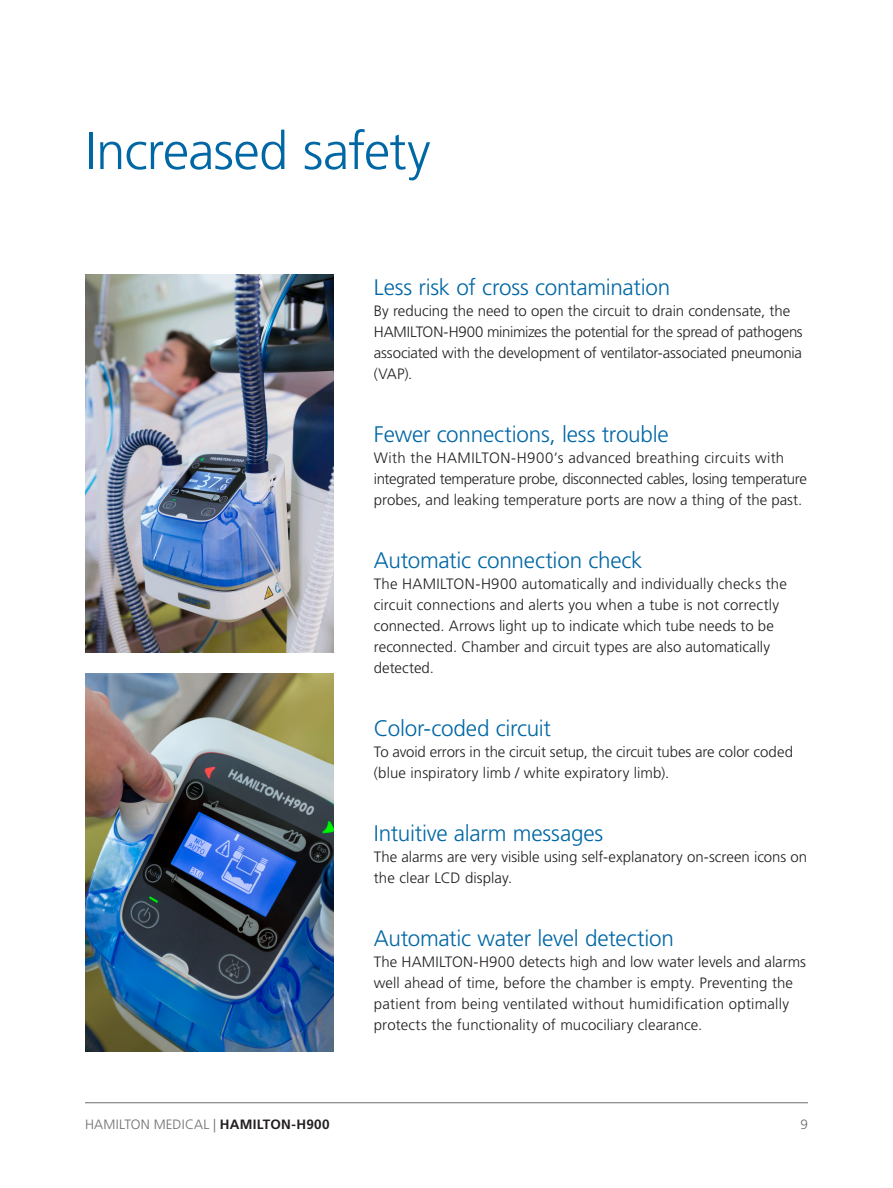
<style>
.page{position:relative;width:893px;height:1188px;background:#fff}
.page>*{position:absolute;margin:0;border:0;box-sizing:border-box;transform-origin:0 0}
.headline_blue{font:300 52.5px "Frutiger LT Std";letter-spacing:-.02em;color:#0067a5}
.subline_citation{font:300 22.5px "Frutiger LT Std";letter-spacing:-.01em;color:#0067a5}
.running_text_black{font:300 15px/21px "Frutiger LT Std";letter-spacing:.005em;color:#231f20}
.Text{font:300 15px/21px "Frutiger LT Std";letter-spacing:-.01em;color:#231f20}
.Text-2{font:300 15px "Frutiger LT Std";letter-spacing:.02em;color:#231f20}
.t1{font:300 13.5px "Frutiger LT Std";letter-spacing:.015em;color:#6c6d70}
.s1{font-weight:700;color:#231f20}
</style>
<div class="page">
<img style="left:85px;top:673px;width:248px;height:378px">
<img style="left:85px;top:274px;width:248px;height:378px">
<hr style="left:85px;top:1103px;width:723px;height:1px;background:#6c6d70">
<p class="headline_blue" style="left:85px;top:121px;width:347px">Increased safety</p>
<p class="subline_citation" style="left:374px;top:275px;width:298px">Less risk of cross contamination</p>
<p class="Text" style="left:374px;top:301px;width:430px">By reducing the need to open the circuit to drain condensate, the HAMILTON-H900 minimizes the potential for the spread of pathogens associated with the development of ventilator-associated pneumonia (VAP).</p>
<p class="subline_citation" style="left:374px;top:422px;width:297px">Fewer connections, less trouble</p>
<p class="Text-2" style="left:374px;top:449px;width:412px">With the HAMILTON-H900’s advanced breathing circuits with</p>
<p class="Text" style="left:374px;top:469px;width:435px">integrated temperature probe, disconnected cables, losing temperature probes, and leaking temperature ports are now a thing of the past.</p>
<p class="subline_citation" style="left:374px;top:548px;width:270px">Automatic connection check</p>
<p class="running_text_black" style="left:374px;top:574px;width:415px">The HAMILTON-H900 automatically and individually checks the circuit connections and alerts you when a tube is not correctly connected. Arrows light up to indicate which tube needs to be reconnected. Chamber and circuit types are also automatically detected.</p>
<p class="subline_citation" style="left:374px;top:716px;width:179px">Color-coded circuit</p>
<p class="running_text_black" style="left:374px;top:742px;width:421px">To avoid errors in the circuit setup, the circuit tubes are color coded (blue inspiratory limb / white expiratory limb).</p>
<p class="subline_citation" style="left:374px;top:821px;width:231px">Intuitive alarm messages</p>
<p class="running_text_black" style="left:374px;top:847px;width:435px">The alarms are very visible using self-explanatory on-screen icons on the clear LCD display.</p>
<p class="subline_citation" style="left:374px;top:926px;width:302px">Automatic water level detection</p>
<p class="running_text_black" style="left:374px;top:952px;width:434px">The HAMILTON-H900 detects high and low water levels and alarms well ahead of time, before the chamber is empty. Preventing the patient from being ventilated without humidification optimally</p>
<p class="running_text_black" style="left:374px;top:1015px;width:330px">protects the functionality of mucociliary clearance.</p>
<p class="t1" style="left:85px;top:1116px;width:246px">HAMILTON MEDICAL | <span class="s1">HAMILTON-H900</span></p>
<p class="t1" style="left:800px;top:1116px;width:9px">9</p>
</div>
